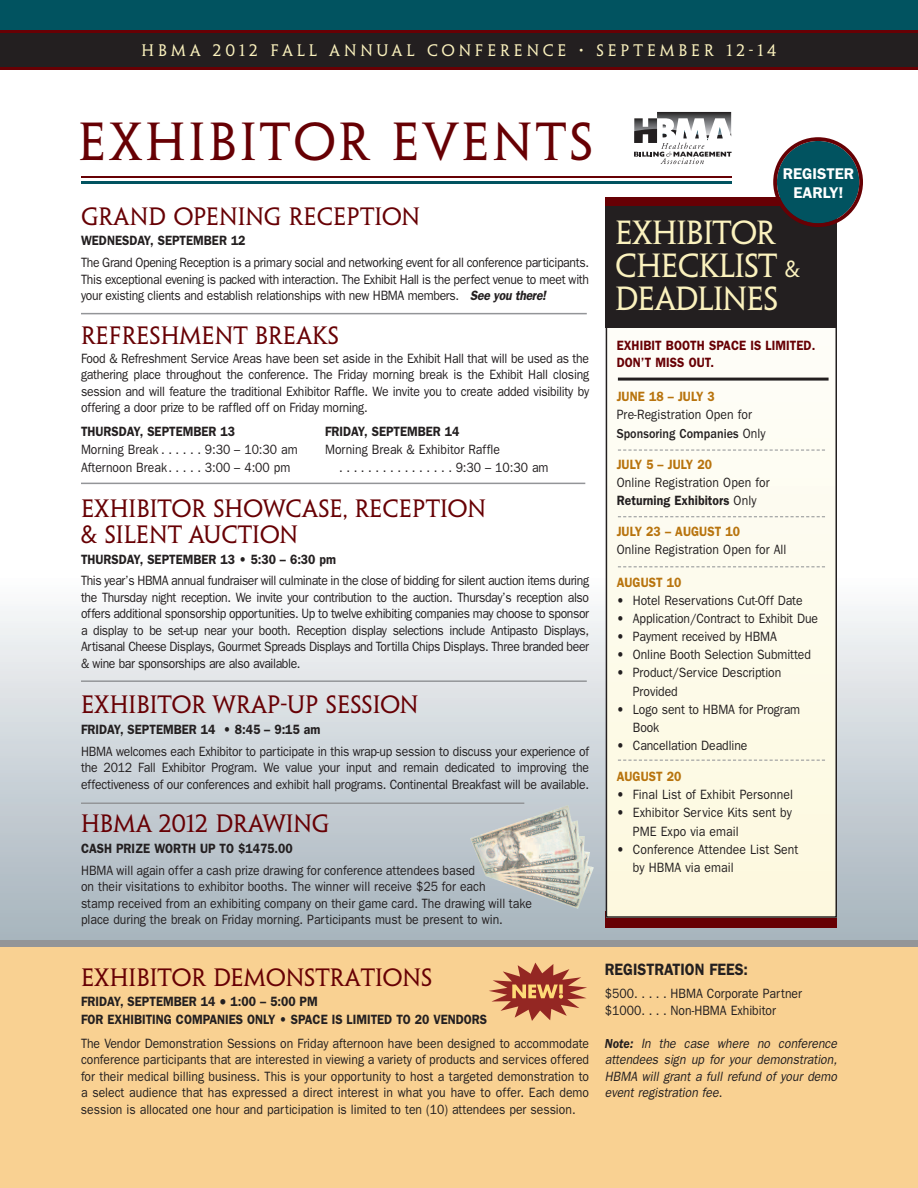
<style>
.page{position:relative;width:918px;height:1188px;background:#fff}
.page>*{position:absolute;margin:0;border:0;box-sizing:border-box;transform-origin:0 0}
.t1{font:48px "Penumbra Serif Std";letter-spacing:.065em;color:#670004}
.t2{font:30px/33px "Penumbra Serif Std";letter-spacing:-.025em;color:#fbf2be}
.t3{font:22.5px/25.5px "Penumbra Serif Std";color:#670004}
.t4{font:600 16.5px "Franklin Gothic";color:#231f20;scale:.9 1}
.t5{font:600 15.6px/18.8px "Franklin Gothic";color:#fff;text-align:center}
.t6{font:15px "Penumbra Serif Std";letter-spacing:.26em;color:#fbf2be}
.t7{font:13.5px/16.5px "Franklin Gothic";color:#231f20;scale:.9 1}
.t8{font:600 13.5px/18px "Franklin Gothic";color:#231f20;scale:.9 1}
.t9{font:italic 13.5px/16.5px "Franklin Gothic";color:#231f20;text-align:justify;scale:.9 1}
.t10{font:600 13.5px "Franklin Gothic";letter-spacing:.005em;color:#b8740e;scale:.9 1}
.t11{font:600 13.5px/16.4px "Franklin Gothic";letter-spacing:.005em;color:#670004;scale:.9 1}
.s1{font-weight:600;font-style:italic}
.s2{font-size:21px}
.s3{font-weight:500}
.s4{font-weight:600}
.s5{font-family:"Lucida Grande";font-weight:400}
.s6{font-style:normal}
</style>
<div class="page">
<svg style="left:0;top:578px;width:918px;height:362px"></svg>
<div style="left:0;top:940px;width:918px;height:248px;background:#939598"></div>
<div style="left:0;top:948px;width:918px;height:240px;background:#f9d192"></div>
<div style="left:0;top:0;width:918px;height:53px;background:#015360"></div>
<div style="left:0;top:30px;width:918px;height:40px;background:#670004"></div>
<div style="left:0;top:33px;width:918px;height:34px;background:#231f20"></div>
<img style="left:470px;top:805px;width:124px;height:104px">
<div style="left:606px;top:911px;width:231px;height:17px;background:#670004"></div>
<div style="left:606px;top:203px;width:230px;height:714px;background:#fdfbeb"></div>
<div style="left:606px;top:202px;width:231px;height:716px;border:2px solid #231f20"></div>
<div style="left:606px;top:202px;width:231px;height:125px;background:#231f20"></div>
<div style="left:606px;top:197px;width:231px;height:9px;background:#670004"></div>
<hr style="left:618px;top:378px;width:211px;height:3px;background:#231f20">
<svg style="left:618px;top:450px;width:207px;height:1px"></svg>
<svg style="left:618px;top:516px;width:207px;height:1px"></svg>
<svg style="left:618px;top:566px;width:207px;height:1px"></svg>
<svg style="left:618px;top:760px;width:207px;height:1px"></svg>
<hr style="left:81px;top:802px;width:443px;height:2px;background:#939598">
<hr style="left:81px;top:680px;width:506px;height:2px;background:#939598">
<hr style="left:81px;top:313px;width:506px;height:1px;background:#939598">
<hr style="left:81px;top:483px;width:504px;height:1px;background:#939598">
<svg style="left:773px;top:137px;width:90px;height:90px"></svg>
<svg style="left:634px;top:112px;width:98px;height:52px"></svg>
<svg style="left:489px;top:963px;width:98px;height:58px"></svg>
<hr style="left:81px;top:176px;width:651px;height:2px;background:#670004">
<hr style="left:81px;top:181px;width:651px;height:2px;background:#015360">
<p class="t6" style="left:142px;top:42px;width:636px">HBMA 2012 FALL ANNUAL CONFERENCE • SEPTEMBER 12-14</p>
<h1 class="t1" style="left:78px;top:115px;width:517px">EXHIBITOR EVENTS</h1>
<h3 class="t3" style="left:81px;top:204px;width:341px">GRAND OPENING RECEPTION</h3>
<p class="t8" style="left:81px;top:232px;width:184px">WEDNESDAY, SEPTEMBER 12</p>
<p class="t7" style="left:81px;top:254px;width:566px;text-align:justify">The Grand Opening Reception is a primary social and networking event for all conference participants.<br>This exceptional evening is packed with interaction. The Exhibit Hall is the perfect venue to meet with your existing clients and establish relationships with new HBMA members. <span class="s1">See you there!</span></p>
<h3 class="t3" style="left:81px;top:323px;width:260px">REFRESHMENT BREAKS</h3>
<p class="t7" style="left:81px;top:350px;width:566px;text-align:justify">Food &amp; Refreshment Service Areas have been set aside in the Exhibit Hall that will be used as the gathering place throughout the conference. The Friday morning break is the Exhibit Hall closing session and will feature the traditional Exhibitor Raffle. We invite you to create added visibility by offering a door prize to be raffled off on Friday morning.</p>
<p class="t8" style="left:81px;top:423px;width:173px">THURSDAY, SEPTEMBER 13</p>
<p class="t8" style="left:325px;top:423px;width:151px">FRIDAY, SEPTEMBER 14</p>
<p class="t7" style="left:81px;top:441px;width:242px">Morning Break . . . . . . 9:30 – 10:30 am</p>
<p class="t7" style="left:325px;top:441px;width:196px">Morning Break &amp; Exhibitor Raffle</p>
<p class="t7" style="left:81px;top:459px;width:234px">Afternoon Break. . . . . 3:00 – 4:00 pm</p>
<p class="t7" style="left:339px;top:459px;width:234px">. . . . . . . . . . . . . . . . 9:30 – 10:30 am</p>
<h3 class="t3" style="left:81px;top:497px;width:407px">EXHIBITOR SHOWCASE, RECEPTION &amp; SILENT AUCTION</h3>
<p class="t8" style="left:81px;top:550px;width:285px">THURSDAY, SEPTEMBER 13 • 5:30 – 6:30 pm</p>
<p class="t7" style="left:81px;top:573px;width:566px;text-align:justify">This year’s HBMA annual fundraiser will culminate in the close of bidding for silent auction items during the Thursday night reception. We invite your contribution to the auction. Thursday’s reception also offers additional sponsorship opportunities. Up to twelve exhibiting companies may choose to sponsor a display to be set-up near your booth. Reception display selections include Antipasto Displays, Artisanal Cheese Displays, Gourmet Spreads Displays and Tortilla Chips Displays. Three branded beer &amp; wine bar sponsorships are also available.</p>
<h3 class="t3" style="left:81px;top:692px;width:339px">EXHIBITOR WRAP-UP SESSION</h3>
<p class="t8" style="left:81px;top:720px;width:268px">FRIDAY, SEPTEMBER 14 • 8:45 – 9:15 am</p>
<p class="t7" style="left:81px;top:743px;width:566px;text-align:justify">HBMA welcomes each Exhibitor to participate in this wrap-up session to discuss your experience of the 2012 Fall Exhibitor Program. We value your input and remain dedicated to improving the effectiveness of our conferences and exhibit hall programs. Continental Breakfast will be available.</p>
<h3 class="t3" style="left:81px;top:812px;width:250px">HBMA 2012 DRAWING</h3>
<p class="t8" style="left:81px;top:839px;width:237px">CASH PRIZE WORTH UP TO $1475.00</p>
<p class="t7" style="left:81px;top:862px;width:503px">HBMA will again offer a cash prize drawing for conference attendees based<br>on their visitations to exhibitor booths. The winner will receive $25 for each<br>stamp received from an exhibiting company on their game card. The drawing will take place during the break on Friday morning. Participants must be present to win.</p>
<p class="t5" style="left:783px;top:164px;width:73px">REGISTER<br>EARLY!</p>
<h2 class="t2" style="left:615px;top:218px;width:187px">EXHIBITOR<br>CHECKLIST <span class="s2">&amp;<br></span>DEADLINES</h2>
<p class="t11" style="left:617px;top:338px;width:222px">EXHIBIT BOOTH SPACE IS LIMITED.<br>DON’T MISS OUT.</p>
<p class="t10" style="left:617px;top:389px;width:111px">JUNE 18 – JULY 3</p>
<p class="t7" style="left:617px;top:406px;width:167px;line-height:18.1px">Pre-Registration Open for<br><span class="s3">Sponsoring Companies</span> Only</p>
<p class="t10" style="left:617px;top:456px;width:107px">JULY 5 – JULY 20</p>
<p class="t7" style="left:617px;top:473px;width:171px;line-height:18.1px">Online Registration Open for<br><span class="s4">Returning Exhibitors</span> Only</p>
<p class="t10" style="left:617px;top:523px;width:139px">JULY 23 – AUGUST 10</p>
<p class="t7" style="left:617px;top:541px;width:190px">Online Registration Open for All</p>
<p class="t10" style="left:617px;top:574px;width:74px">AUGUST 10</p>
<p class="t7" style="left:617px;top:592px;width:208px">• Hotel Reservations Cut-Off Date</p>
<p class="t7" style="left:617px;top:610px;width:225px">• Application/Contract to Exhibit Due</p>
<p class="t7" style="left:617px;top:628px;width:180px">• Payment received by HBMA</p>
<p class="t7" style="left:617px;top:646px;width:217px">• Online Booth Selection Submitted</p>
<p class="t7" style="left:633px;top:664px;width:166px;line-height:18.1px;text-indent:-16px">• Product/Service Description<br>Provided</p>
<p class="t7" style="left:633px;top:700px;width:187px;line-height:18.1px;text-indent:-16px">• Logo sent to HBMA for Program<br>Book</p>
<p class="t7" style="left:617px;top:737px;width:147px">• Cancellation Deadline</p>
<p class="t10" style="left:617px;top:769px;width:74px">AUGUST 20</p>
<p class="t7" style="left:617px;top:786px;width:197px">• Final List of Exhibit Personnel</p>
<p class="t7" style="left:633px;top:804px;width:178px;line-height:18.1px;text-indent:-16px">• Exhibitor Service Kits sent by<br>PME Expo via email</p>
<p class="t7" style="left:633px;top:840px;width:185px;line-height:18.1px;text-indent:-16px">• Conference Attendee List Sent by HBMA via email</p>
<h3 class="t3" style="left:81px;top:965px;width:353px">EXHIBITOR DEMONSTRATIONS</h3>
<p class="t8" style="left:81px;top:993px;width:453px">FRIDAY, SEPTEMBER 14 <span class="s5">●</span> 1:00 – 5:00 PM<br>FOR EXHIBITING COMPANIES ONLY • SPACE IS LIMITED TO 20 VENDORS</p>
<p class="t7" style="left:81px;top:1035px;width:566px;text-align:justify">The Vendor Demonstration Sessions on Friday afternoon have been designed to accommodate conference participants that are interested in viewing a variety of products and services offered for their medical billing business. This is your opportunity to host a targeted demonstration to a select audience that has expressed a direct interest in what you have to offer. Each demo session is allocated one hour and participation is limited to ten (10) attendees per session.</p>
<p class="t4" style="left:605px;top:959px;width:161px">REGISTRATION FEES:</p>
<p class="t7" style="left:605px;top:985px;width:221px">$500. . . . . HBMA Corporate Partner $1000. . . . Non-HBMA Exhibitor</p>
<p class="t9" style="left:605px;top:1035px;width:259px"><span class="s4">Note:</span> In the case where no conference attendees sign up for your demonstration, HBMA will grant a full refund of your demo event registration fee<span class="s6">.</span></p>
</div>
